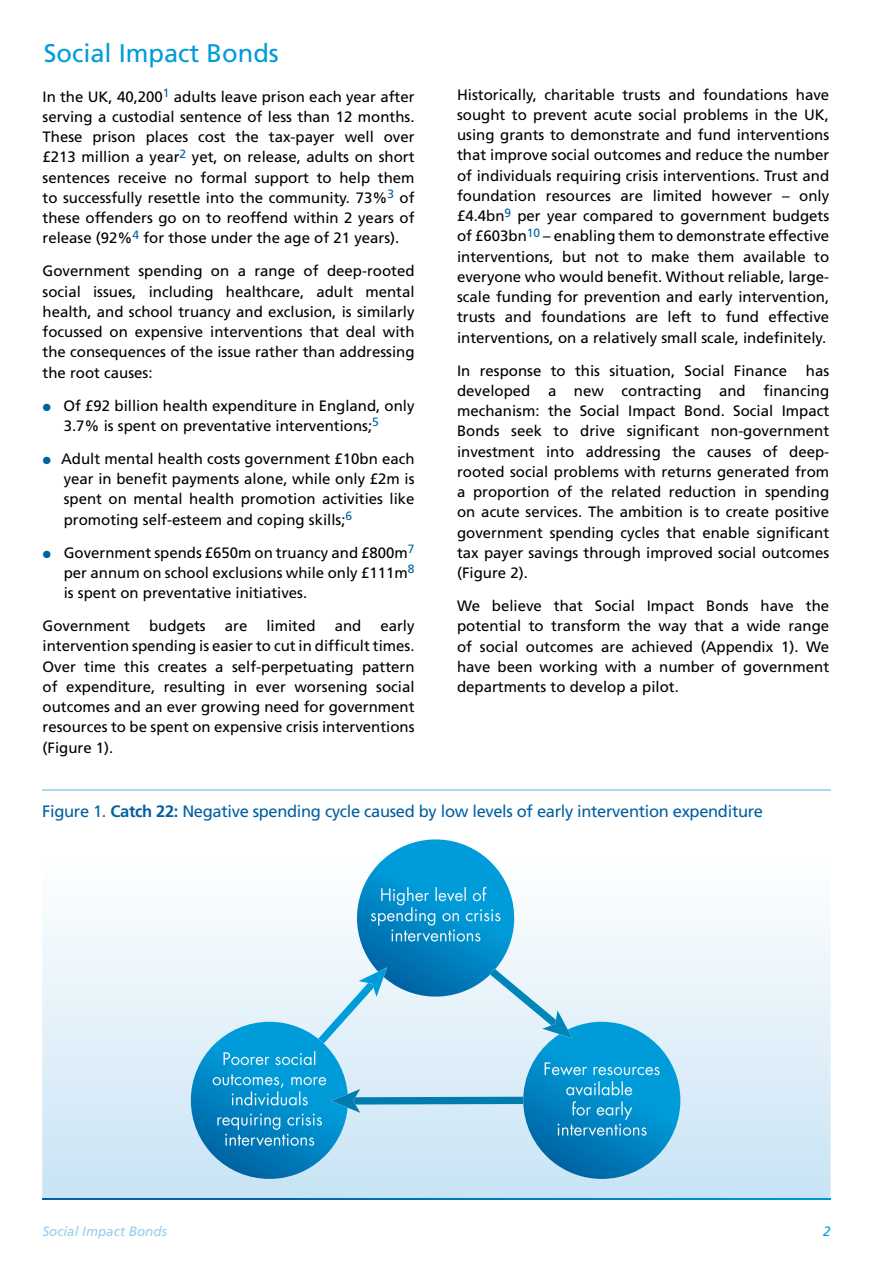
<style>
.page{position:relative;width:893px;height:1263px;background:#fff}
.page>*{position:absolute;margin:0;border:0;box-sizing:border-box;transform-origin:0 0}
.t1{font:25.5px "Frutiger";color:#009cda}
.t2{font:16.8px/20.1px "Futura";color:#fff;text-align:center}
.t3{font:16.5px "Frutiger";letter-spacing:-.02em;color:#0061a1}
.t4{font:15px/20.2px "Frutiger";color:#000;text-align:justify}
.t5{font:italic 13.5px "Frutiger";color:#95ceed}
.t6{font:italic 13.5px "Frutiger";color:#009cda}
.s1{font-family:"European Pi Three";font-size:10.5px;color:#0061a1}
.s2{font-weight:700}
</style>
<div class="page">
<svg style="left:43px;top:1199px;width:788px;height:1px"></svg>
<svg style="left:42px;top:839px;width:789px;height:360px"></svg>
<img style="left:43px;top:1198px;width:788px;height:1px">
<svg style="left:360px;top:884px;width:5px;height:11px"></svg>
<div style="left:381px;top:887px;width:105px;height:18px;background:linear-gradient(to right,#008ecc,#00a0de)"></div>
<div style="left:371px;top:907px;width:129px;height:18px;background:linear-gradient(to right,#007ebe,#00a0de)"></div>
<div style="left:391px;top:929px;width:31px;height:12px;background:#007ebd"></div>
<div style="left:422px;top:929px;width:51px;height:13px;background:#008ac8"></div>
<svg style="left:475px;top:933px;width:5px;height:8px"></svg>
<div style="left:545px;top:1062px;width:115px;height:13px;background:#009cda"></div>
<div style="left:566px;top:1081px;width:67px;height:15px;background:#0099d7"></div>
<div style="left:572px;top:1101px;width:60px;height:19px;background:#008ecc"></div>
<div style="left:589px;top:1124px;width:50px;height:12px;background:#0086c5"></div>
<svg style="left:641px;top:1127px;width:6px;height:9px"></svg>
<svg style="left:191px;top:967px;width:411px;height:212px;background:#86c5e4"></svg>
<hr style="left:42px;top:789px;width:788px;height:2px;background:#aed8f1">
<h1 class="t1" style="left:44px;top:39px;width:237px">Social Impact Bonds</h1>
<p class="t4" style="left:43px;top:86px;width:374px">In the UK, 40,200<sup>1</sup> adults leave prison each year after serving a custodial sentence of less than 12 months.<br>These prison places cost the tax-payer well over £213 million a year<sup>2</sup> yet, on release, adults on short sentences receive no formal support to help them to successfully resettle into the community. 73%<sup>3</sup> of these offenders go on to reoffend within 2 years of release (92%<sup>4</sup> for those under the age of 21 years).</p>
<p class="t4" style="left:43px;top:261px;width:374px">Government spending on a range of deep-rooted social issues, including healthcare, adult mental health, and school truancy and exclusion, is similarly focussed on expensive interventions that deal with the consequences of the issue rather than addressing the root causes:</p>
<p class="t4" style="left:64px;top:395px;width:352px;text-indent:-21px"><span class="s1">P</span> Of £92 billion health expenditure in England, only<br>3.7% is spent on preventative interventions;<sup>5</sup></p>
<p class="t4" style="left:64px;top:448px;width:352px;text-indent:-21px"><span class="s1">P</span> Adult mental health costs government £10bn each year in benefit payments alone, while only £2m is spent on mental health promotion activities like promoting self-esteem and coping skills;<sup>6</sup></p>
<p class="t4" style="left:64px;top:542px;width:352px;text-indent:-21px"><span class="s1">P</span> Government spends £650m on truancy and £800m<sup>7 </sup>per annum on school exclusions while only £111m<sup>8 </sup>is spent on preventative initiatives.</p>
<p class="t4" style="left:43px;top:616px;width:89px">Government</p>
<p class="t4" style="left:149px;top:616px;width:58px">budgets</p>
<p class="t4" style="left:225px;top:616px;width:24px">are</p>
<p class="t4" style="left:266px;top:616px;width:51px">limited</p>
<p class="t4" style="left:335px;top:616px;width:28px">and</p>
<p class="t4" style="left:43px;top:616px;width:374px;text-indent:338px">early intervention spending is easier to cut in difficult times.<br>Over time this creates a self-perpetuating pattern of expenditure, resulting in ever worsening social outcomes and an ever growing need for government resources to be spent on expensive crisis interventions (Figure 1).</p>
<p class="t4" style="left:457px;top:84px;width:374px">Historically, charitable trusts and foundations have sought to prevent acute social problems in the UK, using grants to demonstrate and fund interventions that improve social outcomes and reduce the number of individuals requiring crisis interventions. Trust and foundation resources are limited however – only £4.4bn<sup>9</sup> per year compared to government budgets of £603bn<sup>10</sup> – enabling them to demonstrate effective interventions, but not to make them available to everyone who would benefit. Without reliable, large&shy;scale funding for prevention and early intervention, trusts and foundations are left to fund effective interventions, on a relatively small scale, indefinitely.</p>
<p class="t4" style="left:457px;top:360px;width:374px">In response to this situation, Social Finance has developed a new contracting and financing mechanism: the Social Impact Bond. Social Impact Bonds seek to drive significant non-government investment into addressing the causes of deep&shy;rooted social problems with returns generated from a proportion of the related reduction in spending on acute services. The ambition is to create positive government spending cycles that enable significant tax payer savings through improved social outcomes (Figure 2).</p>
<p class="t4" style="left:457px;top:596px;width:374px">We believe that Social Impact Bonds have the potential to transform the way that a wide range of social outcomes are achieved (Appendix 1). We have been working with a number of government departments to develop a pilot.</p>
<p class="t3" style="left:42px;top:801px;width:722px">Figure 1. <span class="s2">Catch 22:</span> Negative spending cycle caused by low levels of early intervention expenditure</p>
<p class="t2" style="left:212px;top:1048px;width:116px">Poorer social outcomes, more individuals requiring crisis interventions</p>
<p class="t2" style="left:370px;top:884px;width:132px">Higher level of spending on crisis interventions</p>
<p class="t2" style="left:543px;top:1058px;width:118px">Fewer resources available<br>for early interventions</p>
<p class="t5" style="left:43px;top:1224px;width:126px">Social Impact Bonds</p>
<p class="t6" style="left:823px;top:1223px;width:9px">2</p>
</div>
